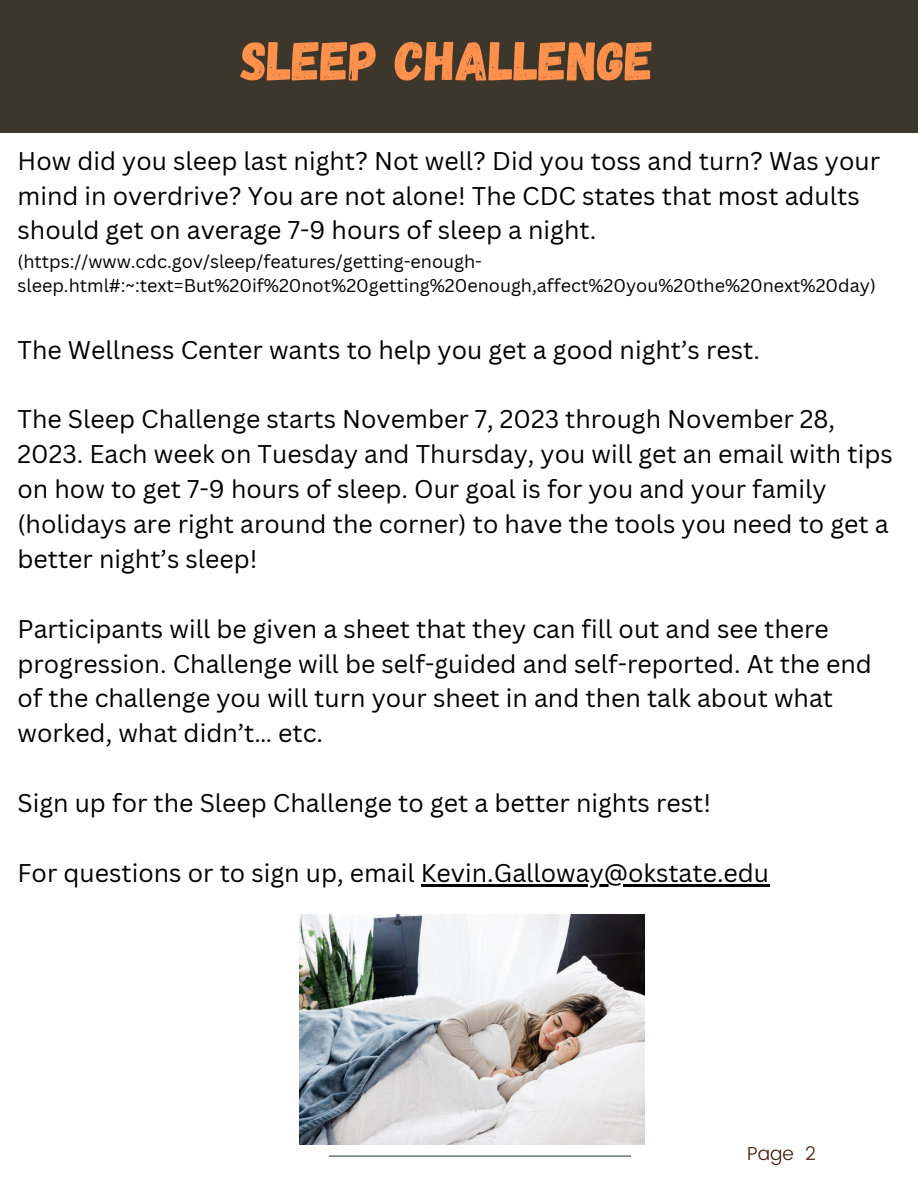
<style>
.page{position:relative;width:918px;height:1188px;background:#fff}
.page>*{position:absolute;margin:0;border:0;box-sizing:border-box;transform-origin:0 0}
.t1{font:55.2px "Gagalin";color:#ff914d}
.t2{font:24.9px/34.8px "Canva Sans";color:#000}
.t3{font:300 18.75px "Poppins";color:#3c1a0c}
.t4{font:18px/24.8px "Canva Sans";color:#000}
</style>
<div class="page">
<div style="left:0;top:0;width:918px;height:133px;background:#3d372b"></div>
<hr style="left:329px;top:1156px;width:302px;height:1px;background:#3e4e40">
<hr style="left:421px;top:884px;width:348px;height:2px;background:#000">
<img style="left:299px;top:915px;width:346px;height:229px">
<p class="t1" style="left:241px;top:25px;width:414px">SLEEP CHALLENGE</p>
<p class="t2" style="left:18px;top:143px;width:864px">How did you sleep last night? Not well? Did you toss and turn? Was your mind in overdrive? You are not alone! The CDC states that most adults should get on average 7-9 hours of sleep a night.</p>
<p class="t4" style="left:18px;top:248px;width:860px">(https://www.cdc.gov/sleep/features/getting-enough&shy;sleep.html#:~:text=But%20if%20not%20getting%20enough,affect%20you%20the%20next%20day)</p>
<p class="t2" style="left:18px;top:332px;width:744px">The Wellness Center wants to help you get a good night’s rest.</p>
<p class="t2" style="left:18px;top:401px;width:877px">The Sleep Challenge starts November 7, 2023 through November 28, 2023. Each week on Tuesday and Thursday, you will get an email with tips on how to get 7-9 hours of sleep. Our goal is for you and your family (holidays are right around the corner) to have the tools you need to get a better night’s sleep!</p>
<p class="t2" style="left:18px;top:611px;width:856px">Participants will be given a sheet that they can fill out and see there progression. Challenge will be self-guided and self-reported. At the end of the challenge you will turn your sheet in and then talk about what worked, what didn’t… etc.</p>
<p class="t2" style="left:18px;top:785px;width:695px">Sign up for the Sleep Challenge to get a better nights rest!</p>
<p class="t2" style="left:18px;top:855px;width:753px">For questions or to sign up, email Kevin.Galloway@okstate.edu</p>
<p class="t3" style="left:747px;top:1142px;width:70px">Page 2</p>
</div>
